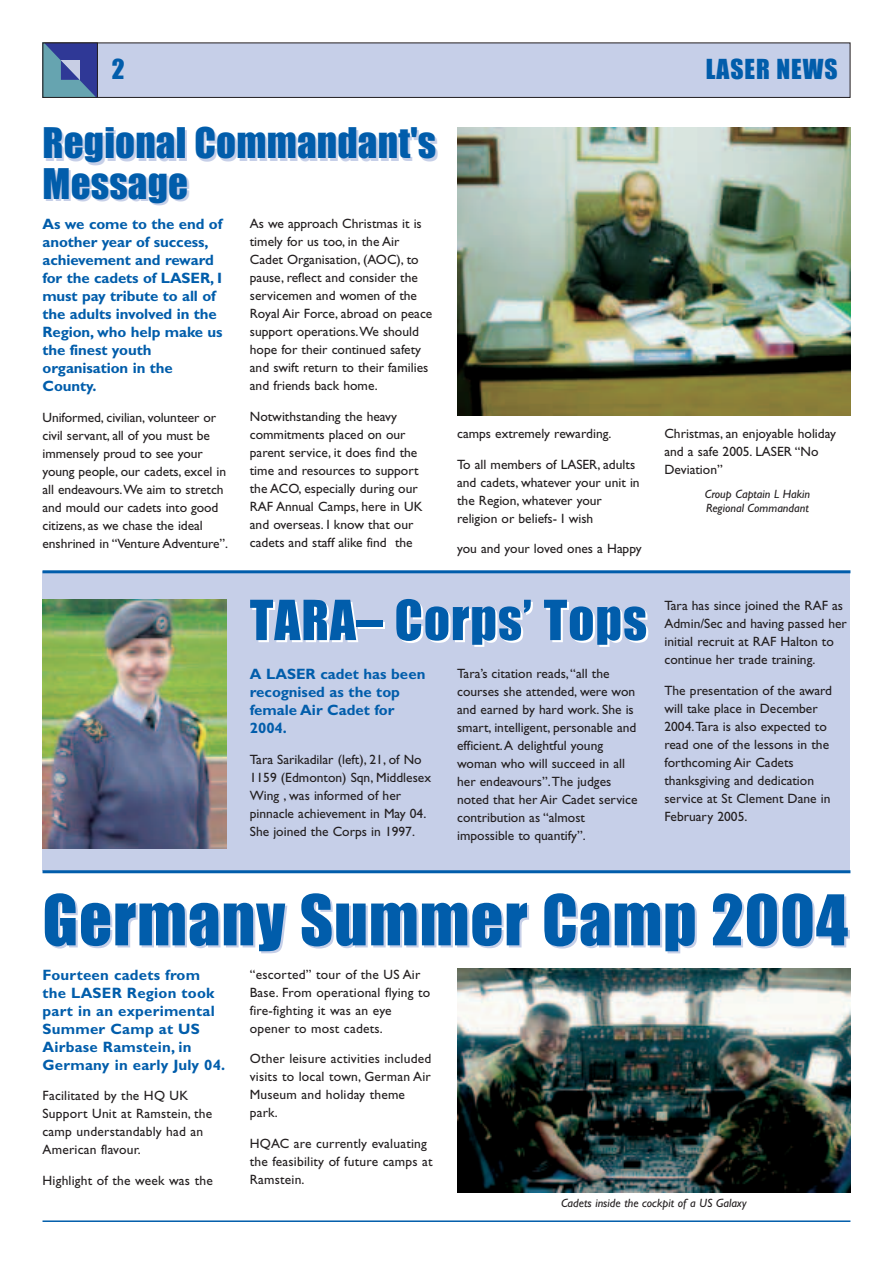
<style>
.page{position:relative;width:893px;height:1263px;background:#fff}
.page>*{position:absolute;margin:0;border:0;box-sizing:border-box;transform-origin:0 0}
.t1{font:64.5px "Impact";letter-spacing:.015em;color:#015dab}
.t2{font:51px "Impact";letter-spacing:.02em;color:#015dab}
.t3{font:39px/40.5px "Impact";letter-spacing:.005em;color:#015dab}
.t4{font:25.5px "Impact";letter-spacing:.035em;color:#015dab}
.t5{font:700 15px/18px "Gill Sans";letter-spacing:-.005em;color:#015dab}
.t6{font:700 15px/18px "Gill Sans";letter-spacing:.015em;color:#015dab}
.t7{font:13.5px/18px "Gill Sans";color:#231f20}
.t8{font:italic 12px/14.4px "Gill Sans";color:#231f20}
</style>
<div class="page">
<div style="left:43px;top:571px;width:807px;height:299px;background:#c6cfe8"></div>
<div style="left:43px;top:43px;width:807px;height:54px;background:#c6cfe8"></div>
<div style="left:43px;top:43px;width:807px;height:55px;border:1px solid #231f20"></div>
<svg style="left:45px;top:45px;width:51px;height:51px;background:#5271a7"></svg>
<div style="left:43px;top:43px;width:55px;height:55px;border:1px solid #231f20"></div>
<img style="left:43px;top:600px;width:183px;height:249px">
<img style="left:457px;top:128px;width:393px;height:287px">
<img style="left:457px;top:968px;width:393px;height:224px">
<hr style="left:43px;top:570px;width:807px;height:3px;background:#015dab">
<hr style="left:43px;top:870px;width:807px;height:3px;background:#015dab">
<hr style="left:43px;top:1220px;width:807px;height:2px;background:#015dab">
<h3 class="t4" style="left:112px;top:61px;width:14px">2</h3>
<h3 class="t4" style="left:706px;top:61px;width:133px">LASER NEWS</h3>
<h3 class="t3" style="left:43px;top:126px;width:395px">Regional Commandant's<br>Message</h3>
<p class="t5" style="left:43px;top:217px;width:182px">As we come to the end of another year of success, achievement and reward for the cadets of LASER, I must pay tribute to all of the adults involved in the<br>Region, who help make us the finest youth organisation in the<br>County.</p>
<p class="t7" style="left:43px;top:410px;width:187px">Uniformed, civilian, volunteer or civil servant, all of you must be immensely proud to see your young people, our cadets, excel in all endeavours.We aim to stretch and mould our cadets into good citizens, as we chase the ideal enshrined in “Venture Adventure”.</p>
<p class="t7" style="left:250px;top:216px;width:184px">As we approach Christmas it is timely for us too, in the Air<br>Cadet Organisation, (AOC), to pause, reflect and consider the servicemen and women of the<br>Royal Air Force, abroad on peace support operations.We should hope for their continued safety and swift return to their families and friends back home.</p>
<p class="t7" style="left:250px;top:409px;width:174px">Notwithstanding the heavy commitments placed on our parent service, it does find the time and resources to support the ACO, especially during our<br>RAF Annual Camps, here in UK and overseas. I know that our cadets and staff alike find the</p>
<p class="t7" style="left:457px;top:426px;width:156px">camps extremely rewarding.</p>
<p class="t7" style="left:457px;top:456px;width:184px">To all members of LASER, adults and cadets, whatever your unit in the Region, whatever your religion or beliefs- I wish</p>
<p class="t7" style="left:457px;top:541px;width:186px">you and your loved ones a Happy</p>
<h2 class="t2" style="left:250px;top:604px;width:399px">TARA– Corps’ Tops</h2>
<p class="t5" style="left:250px;top:666px;width:177px">A LASER cadet has been recognised as the top female Air Cadet for<br>2004.</p>
<p class="t7" style="left:250px;top:751px;width:183px">Tara Sarikadilar (left), 21, of No<br>1159 (Edmonton) Sqn, Middlesex<br>Wing , was informed of her pinnacle achievement in May 04.<br>She joined the Corps in 1997.</p>
<p class="t7" style="left:457px;top:666px;width:182px">Tara’s citation reads,“all the courses she attended, were won and earned by hard work. She is smart, intelligent, personable and efficient.A delightful young woman who will succeed in all her endeavours”.The judges noted that her Air Cadet service contribution as “almost impossible to quantify”.</p>
<p class="t7" style="left:664px;top:426px;width:173px">Christmas, an enjoyable holiday and a safe 2005. LASER “No<br>Deviation”</p>
<p class="t8" style="left:705px;top:488px;width:107px">Croup Captain L Hakin<br>Regional Commandant</p>
<p class="t7" style="left:664px;top:598px;width:184px">Tara has since joined the RAF as<br>Admin/Sec and having passed her initial recruit at RAF Halton to continue her trade training.</p>
<p class="t7" style="left:664px;top:683px;width:169px">The presentation of the award will take place in December<br>2004.Tara is also expected to read one of the lessons in the forthcoming Air Cadets thanksgiving and dedication service at St Clement Dane in<br>February 2005.</p>
<h1 class="t1" style="left:43px;top:899px;width:807px">Germany Summer Camp 2004</h1>
<p class="t6" style="left:43px;top:967px;width:184px">Fourteen cadets from the LASER Region took part in an experimental<br>Summer Camp at US<br>Airbase Ramstein, in<br>Germany in early July 04.</p>
<p class="t7" style="left:43px;top:1088px;width:171px">Facilitated by the HQ UK<br>Support Unit at Ramstein, the camp understandably had an<br>American flavour.</p>
<p class="t7" style="left:43px;top:1173px;width:172px">Highlight of the week was the</p>
<p class="t7" style="left:250px;top:966px;width:182px">“escorted” tour of the US Air<br>Base. From operational flying to fire-fighting it was an eye opener to most cadets.</p>
<p class="t7" style="left:250px;top:1051px;width:183px">Other leisure activities included visits to local town, German Air<br>Museum and holiday theme park.</p>
<p class="t7" style="left:250px;top:1136px;width:184px">HQAC are currently evaluating the feasibility of future camps at<br>Ramstein.</p>
<p class="t8" style="left:561px;top:1197px;width:187px">Cadets inside the cockpit of a US Galaxy</p>
</div>
